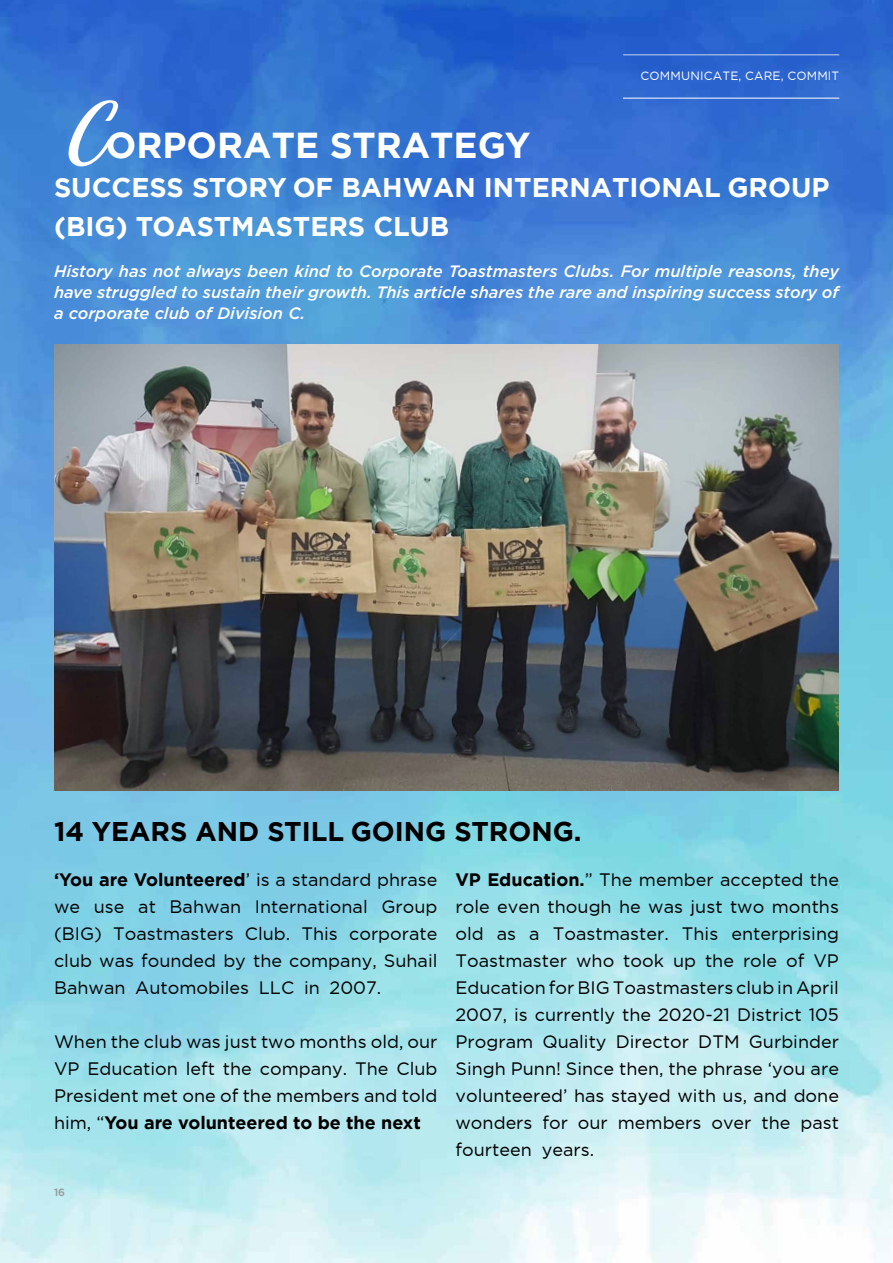
<style>
.page{position:relative;width:893px;height:1263px;background:#fff}
.page>*{position:absolute;margin:0;border:0;box-sizing:border-box;transform-origin:0 0}
.t1{font:700 36px "Gotham";color:#fff}
.t2{font:700 27px/39px "Gotham";color:#fff}
.t3{font:700 27px "Gotham";color:#000}
.t4{font:18px/27px "Gotham";color:#000;text-align:justify}
.t5{font:italic 500 16.5px/21px "Gotham";color:#fff;text-align:justify}
.t6{font:12px "Gotham";letter-spacing:.015em;color:#fff}
.t7{font:500 10.5px "Gotham";color:#939598}
.s1{font-family:"Ananda";font-weight:900;font-size:63px}
.s2{font-weight:700}
</style>
<div class="page">
<img style="left:0;top:0;width:893px;height:1263px">
<hr style="left:623px;top:98px;width:216px;height:1px;background:#fff">
<hr style="left:623px;top:54px;width:216px;height:2px;background:#fff">
<img style="left:54px;top:344px;width:785px;height:447px">
<p class="t6" style="left:641px;top:70px;width:200px">COMMUNICATE, CARE, COMMIT</p>
<h1 class="t1" style="left:66px;top:121px;width:466px"><span class="s1">C</span>ORPORATE STRATEGY</h1>
<h2 class="t2" style="left:54px;top:168px;width:777px">SUCCESS STORY OF BAHWAN INTERNATIONAL GROUP (BIG) TOASTMASTERS CLUB</h2>
<p class="t5" style="left:54px;top:260px;width:786px">History has not always been kind to Corporate Toastmasters Clubs. For multiple reasons, they have struggled to sustain their growth. This article shares the rare and inspiring success story of a corporate club of Division C.</p>
<h2 class="t3" style="left:54px;top:814px;width:529px">14 YEARS AND STILL GOING STRONG.</h2>
<p class="t4" style="left:54px;top:866px;width:385px"><span class="s2">‘You are Volunteered</span>’ is a standard phrase we use at Bahwan International Group (BIG) Toastmasters Club. This corporate club was founded by the company, Suhail Bahwan Automobiles LLC in 2007.</p>
<p class="t4" style="left:54px;top:1028px;width:385px">When the club was just two months old, our VP Education left the company. The Club President met one of the members and told him, “<span class="s2">You are volunteered to be the next</span></p>
<p class="t7" style="left:54px;top:1185px;width:13px">16</p>
<p class="t4" style="left:455px;top:866px;width:385px"><span class="s2">VP Education.</span>” The member accepted the role even though he was just two months old as a Toastmaster. This enterprising Toastmaster who took up the role of VP Education for BIG Toastmasters club in April 2007, is currently the 2020-21 District 105<br>Program Quality Director DTM Gurbinder Singh Punn! Since then, the phrase ‘you are volunteered’ has stayed with us, and done wonders for our members over the past fourteen years.</p>
</div>
